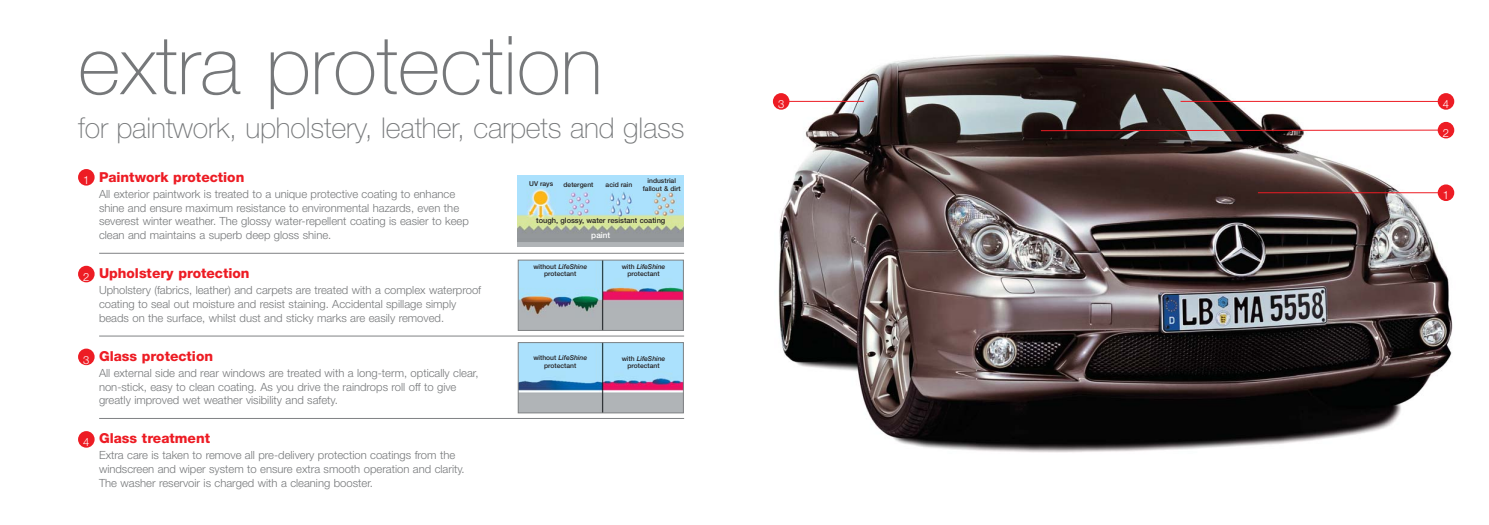
<style>
.page{position:relative;width:1489px;height:525px;background:#fff}
.page>*{position:absolute;margin:0;border:0;box-sizing:border-box;transform-origin:0 0}
.t1{font:100 81.25px "Helvetica Neue";color:#76787a}
.t2{font:100 28.62px "Helvetica Neue";letter-spacing:-.005em;color:#76787a}
.t3{font:800 13.75px "Helvetica Neue";color:#ed1c24}
.t4{font:300 11.25px/13.8px "Helvetica Neue";color:#76787a}
.t5{font:300 11.25px "Helvetica Neue";color:#fff}
.t6{font:500 8.25px "Helvetica Neue";color:#fff}
.t7{font:500 7.5px "Helvetica Neue";color:#231f20}
.t8{font:500 6.75px/7.5px "Helvetica Neue";color:#231f20;text-align:center}
.s1{font-style:italic}
</style>
<div class="page">
<div style="left:78px;top:169px;width:17px;height:16px;background:#ed1c24;border-radius:50%"></div>
<div style="left:78px;top:265px;width:17px;height:17px;background:#ed1c24;border-radius:50%"></div>
<div style="left:78px;top:348px;width:17px;height:17px;background:#ed1c24;border-radius:50%"></div>
<div style="left:78px;top:431px;width:17px;height:16px;background:#ed1c24;border-radius:50%"></div>
<img style="left:518px;top:176px;width:165px;height:70px">
<img style="left:520px;top:261px;width:161px;height:67px">
<div style="left:518px;top:259px;width:165px;height:71px;border:1px solid #808284"></div>
<img style="left:520px;top:344px;width:161px;height:67px">
<div style="left:518px;top:342px;width:165px;height:71px;border:1px solid #808284"></div>
<hr style="left:99px;top:253px;width:585px;height:1px;background:#808284">
<hr style="left:99px;top:335px;width:585px;height:1px;background:#808284">
<hr style="left:99px;top:418px;width:585px;height:1px;background:#808284">
<img style="left:778px;top:54px;width:676px;height:399px">
<div style="left:1437px;top:184px;width:16px;height:17px;background:#ed1c24;border-radius:50%"></div>
<hr style="left:1257px;top:192px;width:181px;height:1px;background:#ed1c24">
<div style="left:1437px;top:93px;width:16px;height:17px;background:#ed1c24;border-radius:50%"></div>
<hr style="left:1180px;top:101px;width:258px;height:1px;background:#ed1c24">
<div style="left:1437px;top:122px;width:16px;height:16px;background:#ed1c24;border-radius:50%"></div>
<svg style="left:1040px;top:129px;width:398px;height:2px"></svg>
<div style="left:772px;top:93px;width:17px;height:17px;background:#ed1c24;border-radius:50%"></div>
<hr style="left:788px;top:101px;width:75px;height:1px;background:#ed1c24">
<h1 class="t1" style="left:78px;top:36px;width:526px">extra protection</h1>
<h2 class="t2" style="left:78px;top:117px;width:608px">for paintwork, upholstery, leather, carpets and glass</h2>
<p class="t5" style="left:83px;top:176px;width:8px">1</p>
<p class="t3" style="left:99px;top:172px;width:147px">Paintwork protection</p>
<p class="t4" style="left:99px;top:188px;width:371px">All exterior paintwork is treated to a unique protective coating to enhance shine and ensure maximum resistance to environmental hazards, even the severest winter weather. The glossy water-repellent coating is easier to keep clean and maintains a superb deep gloss shine.</p>
<p class="t3" style="left:99px;top:268px;width:152px">Upholstery protection</p>
<p class="t4" style="left:99px;top:284px;width:384px">Upholstery (fabrics, leather) and carpets are treated with a complex waterproof coating to seal out moisture and resist staining. Accidental spillage simply beads on the surface, whilst dust and sticky marks are easily removed.</p>
<p class="t3" style="left:99px;top:350px;width:115px">Glass protection</p>
<p class="t4" style="left:99px;top:367px;width:381px">All external side and rear windows are treated with a long-term, optically clear, non-stick, easy to clean coating. As you drive the raindrops roll off to give greatly improved wet weather visibility and safety.</p>
<p class="t3" style="left:99px;top:433px;width:112px">Glass treatment</p>
<p class="t4" style="left:99px;top:449px;width:367px">Extra care is taken to remove all pre-delivery protection coatings from the windscreen and wiper system to ensure extra smooth operation and clarity.<br>The washer reservoir is charged with a cleaning booster.</p>
<p class="t8" style="left:642px;top:177px;width:39px">industrial fallout &amp; dirt</p>
<p class="t8" style="left:529px;top:180px;width:26px">UV rays</p>
<p class="t8" style="left:563px;top:181px;width:31px">detergent</p>
<p class="t8" style="left:605px;top:181px;width:28px">acid rain</p>
<p class="t7" style="left:536px;top:218px;width:131px">tough, glossy, water resistant coating</p>
<p class="t6" style="left:591px;top:232px;width:20px">paint</p>
<p class="t8" style="left:533px;top:263px;width:55px">without <span class="s1">LifeShine </span>protectant</p>
<p class="t8" style="left:621px;top:263px;width:45px">with <span class="s1">LifeShine </span>protectant</p>
<p class="t5" style="left:83px;top:272px;width:8px">2</p>
<p class="t8" style="left:533px;top:355px;width:55px">without <span class="s1">LifeShine </span>protectant</p>
<p class="t5" style="left:83px;top:355px;width:8px">3</p>
<p class="t8" style="left:621px;top:355px;width:45px">with <span class="s1">LifeShine </span>protectant</p>
<p class="t5" style="left:83px;top:438px;width:8px">4</p>
<p class="t5" style="left:778px;top:100px;width:8px">3</p>
<p class="t5" style="left:1442px;top:100px;width:8px">4</p>
<p class="t5" style="left:1442px;top:128px;width:8px">2</p>
<p class="t5" style="left:1442px;top:191px;width:8px">1</p>
</div>
